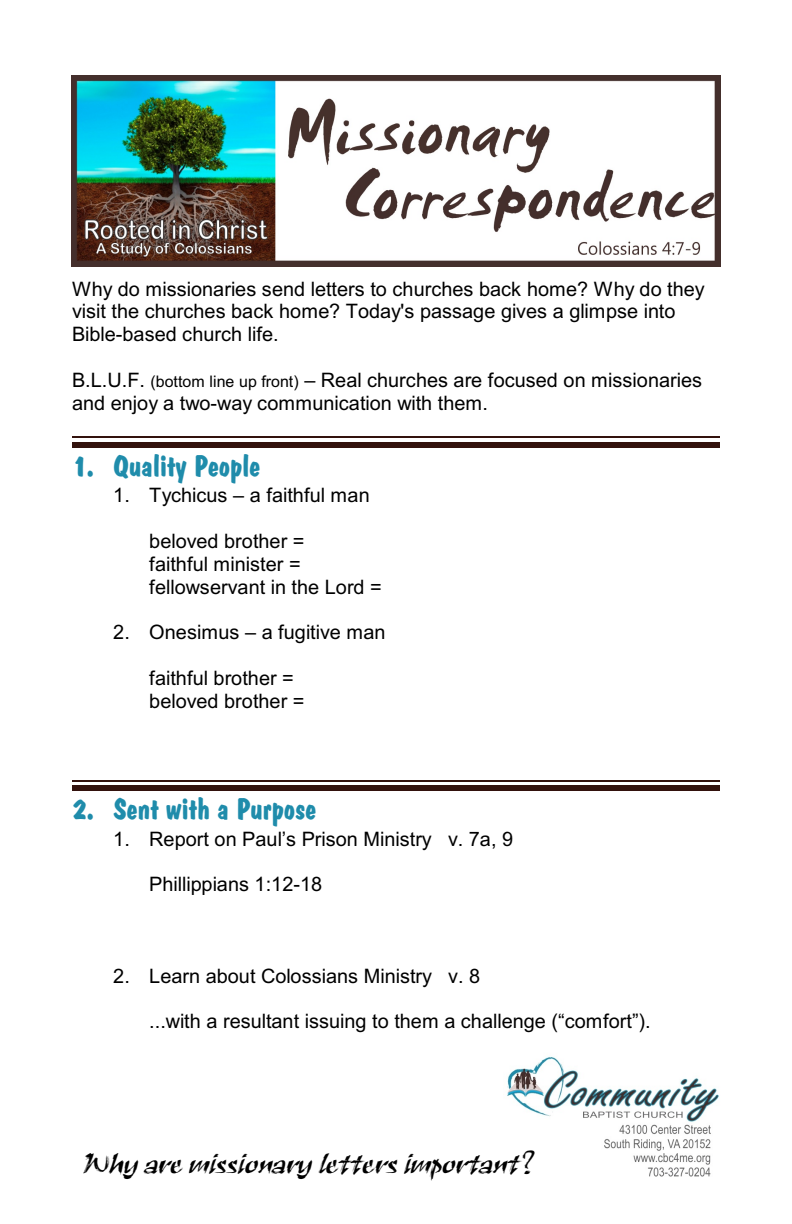
<style>
.page{position:relative;width:792px;height:1224px;background:#fff}
.page>*{position:absolute;margin:0;border:0;box-sizing:border-box;transform-origin:0 0}
.t1{font:30px "Ruach Let Plain";color:#000}
.t2{font:30px "Dom Bold BT";color:#1f8cab}
.t3{font:20px/22.8px "Arial";color:#000}
.s1{font-size:16px}
</style>
<div class="page">
<img style="left:71px;top:75px;width:650px;height:192px">
<img style="left:507px;top:1056px;width:212px;height:121px">
<hr style="left:72px;top:437px;width:648px;height:1px;background:#33120d">
<div style="left:72px;top:442px;width:648px;height:5px;background:#33120d"></div>
<hr style="left:72px;top:780px;width:648px;height:2px;background:#33120d">
<div style="left:72px;top:786px;width:648px;height:5px;background:#33120d"></div>
<p class="t3" style="left:72px;top:279px;width:634px">Why do missionaries send letters to churches back home? Why do they visit the churches back home? Today's passage gives a glimpse into<br>Bible-based church life.</p>
<p class="t3" style="left:72px;top:370px;width:632px">B.L.U.F. <span class="s1">(bottom line up front)</span> – Real churches are focused on missionaries and enjoy a two-way communication with them.</p>
<h1 class="t2" style="left:72px;top:453px;width:190px">1. Quality People</h1>
<p class="t3" style="left:113px;top:486px;width:258px">1. Tychicus – a faithful man</p>
<p class="t3" style="left:149px;top:531px;width:234px">beloved brother =<br>faithful minister = fellowservant in the Lord =</p>
<p class="t3" style="left:113px;top:623px;width:274px">2. Onesimus – a fugitive man</p>
<p class="t3" style="left:149px;top:668px;width:157px">faithful brother = beloved brother =</p>
<h1 class="t2" style="left:72px;top:797px;width:246px">2. Sent with a Purpose</h1>
<p class="t3" style="left:113px;top:829px;width:401px">1. Report on Paul’s Prison Ministry v. 7a, 9</p>
<p class="t3" style="left:149px;top:875px;width:174px">Phillippians 1:12-18</p>
<p class="t3" style="left:113px;top:966px;width:368px">2. Learn about Colossians Ministry v. 8</p>
<p class="t3" style="left:149px;top:1012px;width:503px">...with a resultant issuing to them a challenge (“comfort”).</p>
<h1 class="t1" style="left:83px;top:1153px;width:451px">Why are missionary letters important?</h1>
</div>
